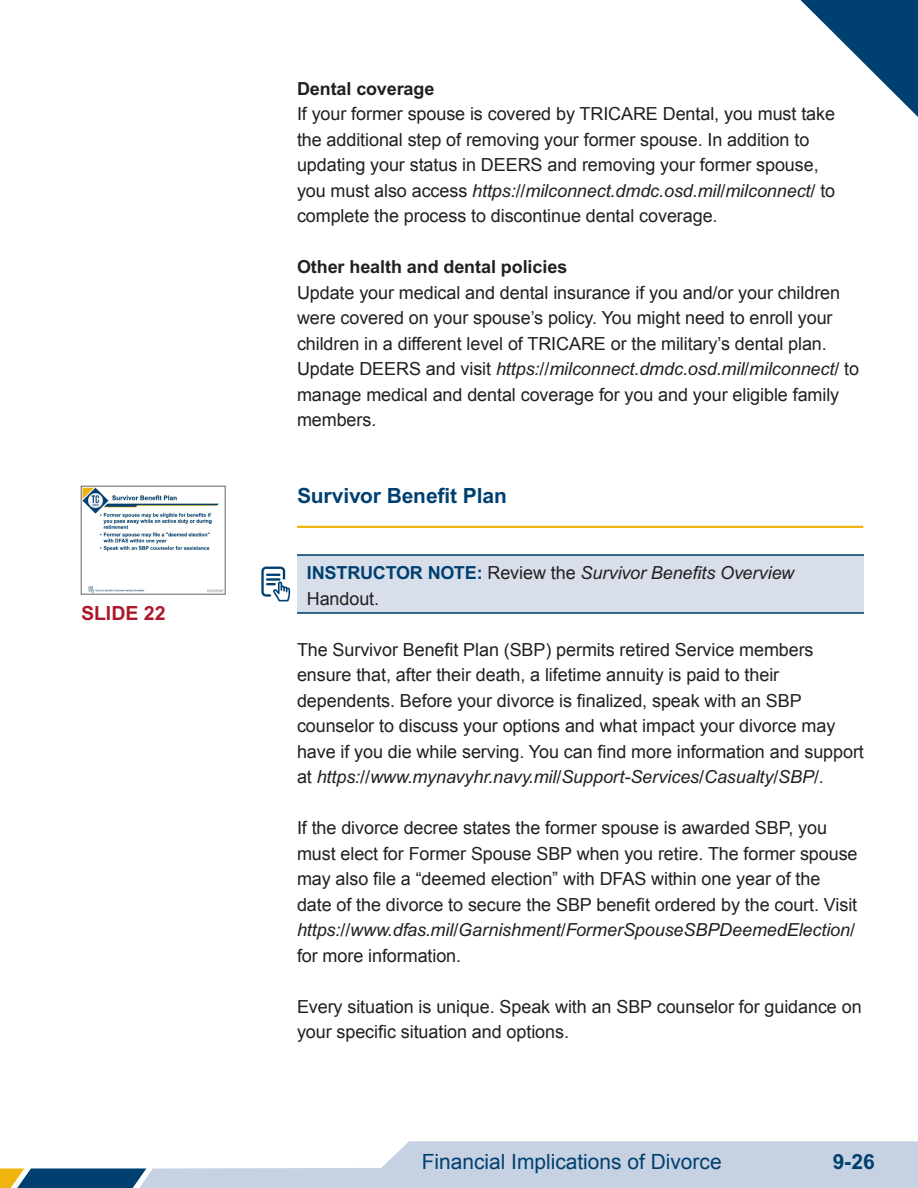
<style>
.page{position:relative;width:918px;height:1188px;background:#fff}
.page>*{position:absolute;margin:0;border:0;box-sizing:border-box;transform-origin:0 0}
.t1{font:700 21px "Arial";letter-spacing:-.005em;color:#004071}
.t2{font:20.85px "Arial";color:#004071}
.t3{font:700 20.85px "Arial";color:#004071}
.t4{font:700 19.5px "Arial";color:#ae172b}
.t5{font:18px/25.5px "Arial";letter-spacing:-.005em;color:#231f20}
.t6{font:italic 18px/25.5px "Arial";letter-spacing:-.005em;color:#231f20}
.t7{font:700 18px "Arial";letter-spacing:-.005em;color:#231f20}
.s1{font-style:italic}
.s2{font-weight:700;font-style:normal;color:#004071}
.s3{font-style:normal}
</style>
<div class="page">
<svg style="left:0;top:1141px;width:918px;height:47px"></svg>
<svg style="left:800px;top:0;width:118px;height:117px"></svg>
<div style="left:297px;top:554px;width:567px;height:60px;background:#d8dfea"></div>
<hr style="left:297px;top:554px;width:567px;height:2px;background:#004071">
<hr style="left:297px;top:612px;width:567px;height:2px;background:#004071">
<svg style="left:261px;top:567px;width:29px;height:34px"></svg>
<hr style="left:297px;top:526px;width:566px;height:2px;background:#f1b510">
<img style="left:83px;top:488px;width:140px;height:104px">
<div style="left:81px;top:486px;width:144px;height:108px;border:1px solid #636366"></div>
<p class="t4" style="left:81px;top:601px;width:86px">SLIDE 22</p>
<p class="t7" style="left:297px;top:78px;width:139px">Dental coverage</p>
<p class="t5" style="left:297px;top:101px;width:540px">If your former spouse is covered by TRICARE Dental, you must take the additional step of removing your former spouse. In addition to updating your status in DEERS and removing your former spouse, you must also access <span class="s1">https://milconnect.dmdc.osd.mil/milconnect/</span> to complete the process to discontinue dental coverage.</p>
<p class="t7" style="left:297px;top:256px;width:272px">Other health and dental policies</p>
<p class="t5" style="left:297px;top:279px;width:564px">Update your medical and dental insurance if you and/or your children were covered on your spouse’s policy. You might need to enroll your children in a different level of TRICARE or the military’s dental plan.<br>Update DEERS and visit <span class="s1">https://milconnect.dmdc.osd.mil/milconnect/</span> to manage medical and dental coverage for you and your eligible family members.</p>
<p class="t1" style="left:297px;top:483px;width:211px">Survivor Benefit Plan</p>
<p class="t6" style="left:307px;top:560px;width:489px"><span class="s2">INSTRUCTOR NOTE:</span> <span class="s3">Review the</span> Survivor Benefits Overview<br><span class="s3">Handout.</span></p>
<p class="t5" style="left:297px;top:636px;width:568px">The Survivor Benefit Plan (SBP) permits retired Service members ensure that, after their death, a lifetime annuity is paid to their dependents. Before your divorce is finalized, speak with an SBP counselor to discuss your options and what impact your divorce may have if you die while serving. You can find more information and support at <span class="s1">https://www.mynavyhr.navy.mil/Support-Services/Casualty/SBP/</span>.</p>
<p class="t5" style="left:297px;top:815px;width:562px">If the divorce decree states the former spouse is awarded SBP, you must elect for Former Spouse SBP when you retire. The former spouse may also file a “deemed election” with DFAS within one year of the date of the divorce to secure the SBP benefit ordered by the court. Visit <span class="s1">https://www.dfas.mil/Garnishment/FormerSpouseSBPDeemedElection/ </span>for more information.</p>
<p class="t5" style="left:297px;top:993px;width:566px">Every situation is unique. Speak with an SBP counselor for guidance on your specific situation and options.</p>
<p class="t2" style="left:422px;top:1150px;width:302px">Financial Implications of Divorce</p>
<p class="t3" style="left:833px;top:1150px;width:43px">9-26</p>
</div>
